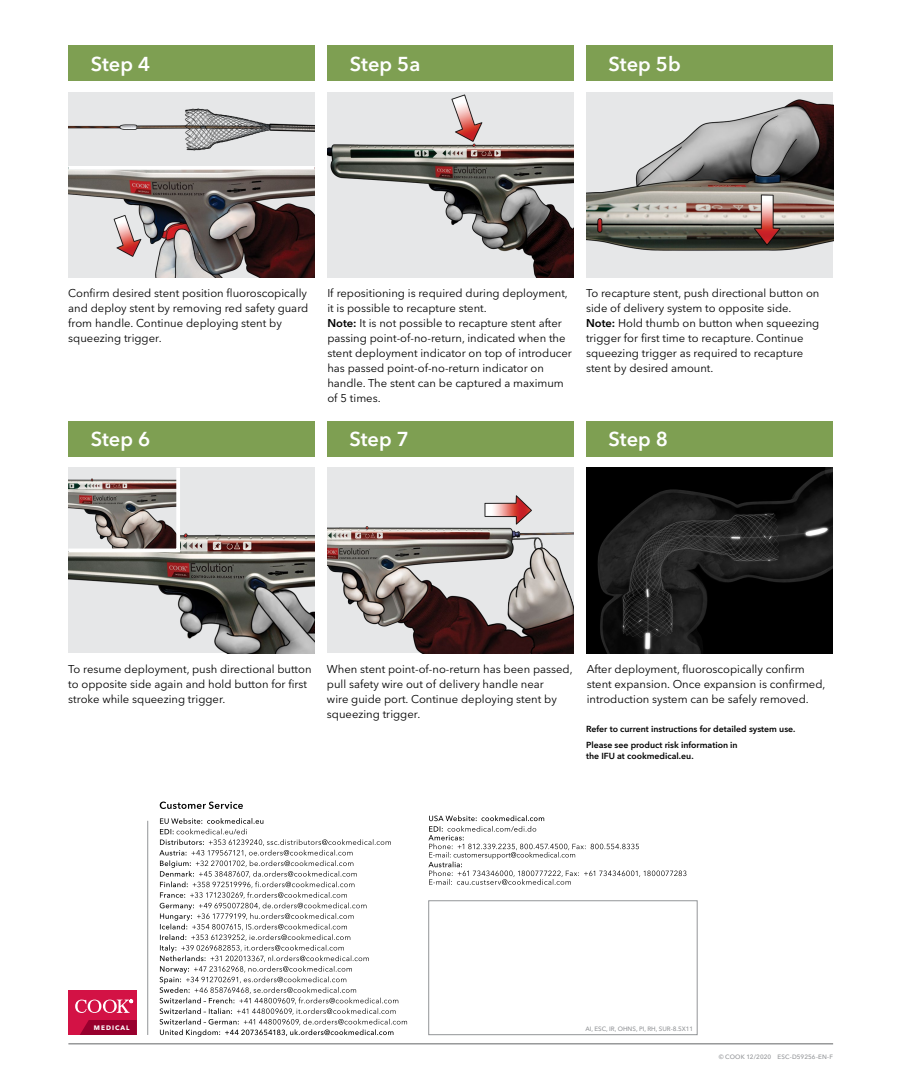
<style>
.page{position:relative;width:900px;height:1080px;background:#fff}
.page>*{position:absolute;margin:0;border:0;box-sizing:border-box;transform-origin:0 0}
.t1{font:600 20px "Avenir Next LT Pro";color:#fff}
.t2{font:11.25px/15px "Avenir Next LT Pro";color:#000}
.t3{font:600 8.75px/16.1px "Avenir Next LT Pro";color:#000}
.t4{font:700 6.5px "Avenir Next LT Pro";letter-spacing:.155em;color:#fff}
.t5{font:500 6.25px "Avenir Next LT Pro";color:#939598}
.s1{font-weight:600}
</style>
<div class="page">
<div style="left:327px;top:421px;width:246px;height:36px;background:#7e9f52"></div>
<div style="left:586px;top:421px;width:246px;height:36px;background:#7e9f52"></div>
<div style="left:68px;top:421px;width:247px;height:36px;background:#7e9f52"></div>
<div style="left:68px;top:45px;width:247px;height:36px;background:#7e9f52"></div>
<div style="left:327px;top:45px;width:247px;height:36px;background:#7e9f52"></div>
<div style="left:586px;top:45px;width:247px;height:36px;background:#7e9f52"></div>
<img style="left:327px;top:92px;width:247px;height:185px">
<img style="left:327px;top:468px;width:247px;height:185px">
<img style="left:586px;top:468px;width:246px;height:185px">
<img style="left:68px;top:92px;width:247px;height:74px">
<svg style="left:68px;top:170px;width:247px;height:107px;background:#8b7f7e"></svg>
<svg style="left:68px;top:167px;width:247px;height:3px"></svg>
<img style="left:68px;top:468px;width:247px;height:185px">
<svg style="left:68px;top:467px;width:114px;height:87px;background:#aaa3a0"></svg>
<img style="left:587px;top:92px;width:246px;height:185px">
<svg style="left:159px;top:818px;width:248px;height:219px"></svg>
<svg style="left:160px;top:802px;width:83px;height:7px"></svg>
<hr style="left:147px;top:821px;width:1px;height:214px;background:#939598">
<div style="left:428px;top:900px;width:270px;height:135px;border:1px solid #939598"></div>
<div style="left:68px;top:990px;width:69px;height:45px;background:#d31245"></div>
<svg style="left:80px;top:1020px;width:57px;height:15px"></svg>
<svg style="left:75px;top:1000px;width:58px;height:13px"></svg>
<hr style="left:68px;top:1044px;width:765px;height:1px;background:#636466">
<svg style="left:428px;top:815px;width:258px;height:70px"></svg>
<h1 class="t1" style="left:91px;top:51px;width:61px">Step 4</h1>
<h1 class="t1" style="left:350px;top:51px;width:72px">Step 5a</h1>
<h1 class="t1" style="left:609px;top:51px;width:74px">Step 5b</h1>
<p class="t2" style="left:68px;top:286px;width:242px">Confirm desired stent position fluoroscopically and deploy stent by removing red safety guard from handle. Continue deploying stent by squeezing trigger.</p>
<p class="t2" style="left:327px;top:286px;width:246px">If repositioning is required during deployment, it is possible to recapture stent.<br><span class="s1">Note:</span> It is not possible to recapture stent after passing point-of-no-return, indicated when the stent deployment indicator on top of introducer has passed point-of-no-return indicator on handle. The stent can be captured a maximum of 5 times.</p>
<p class="t2" style="left:586px;top:286px;width:235px">To recapture stent, push directional button on side of delivery system to opposite side.<br><span class="s1">Note:</span> Hold thumb on button when squeezing trigger for first time to recapture. Continue squeezing trigger as required to recapture stent by desired amount.</p>
<h1 class="t1" style="left:91px;top:427px;width:61px">Step 6</h1>
<h1 class="t1" style="left:349px;top:427px;width:61px">Step 7</h1>
<h1 class="t1" style="left:609px;top:427px;width:61px">Step 8</h1>
<p class="t2" style="left:68px;top:661px;width:245px">To resume deployment, push directional button to opposite side again and hold button for first stroke while squeezing trigger.</p>
<p class="t2" style="left:327px;top:661px;width:247px">When stent point-of-no-return has been passed, pull safety wire out of delivery handle near<br>wire guide port. Continue deploying stent by squeezing trigger.</p>
<p class="t2" style="left:587px;top:661px;width:240px">After deployment, fluoroscopically confirm stent expansion. Once expansion is confirmed, introduction system can be safely removed.</p>
<p class="t3" style="left:586px;top:721px;width:211px">Refer to current instructions for detailed system use.<br>Please see product risk information in</p>
<p class="t3" style="left:586px;top:747px;width:109px">the IFU at cookmedical.eu.</p>
<p class="t4" style="left:94px;top:1023px;width:37px">MEDICAL</p>
<p class="t5" style="left:585px;top:1025px;width:109px">AI, ESC, IR, OHNS, PI, RH, SUR-8.5X11</p>
<p class="t5" style="left:719px;top:1053px;width:116px">© COOK 12/2020 ESC-D59256-EN-F</p>
</div>
